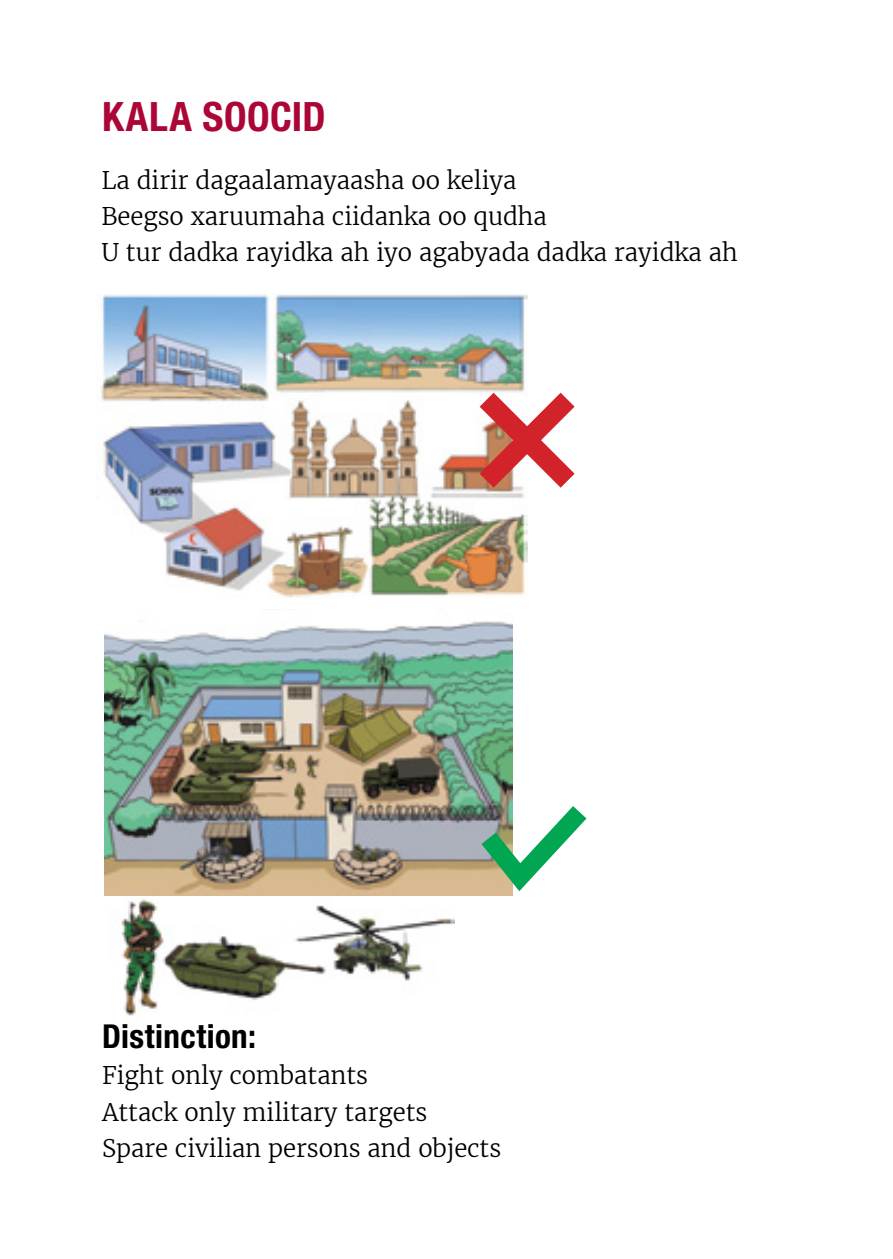
<style>
.page{position:relative;width:893px;height:1259px;background:#fff}
.page>*{position:absolute;margin:0;border:0;box-sizing:border-box;transform-origin:0 0}
.t1{font:700 condensed 40.5px "Helvetica Neue LT Std";letter-spacing:.01em;color:#ab0635}
.t2{font:700 condensed 33px "Helvetica Neue LT Std";letter-spacing:.015em;color:#000}
.t3{font:300 24px/36px "Merriweather";color:#000}
</style>
<div class="page">
<img style="left:101px;top:293px;width:426px;height:305px">
<svg style="left:459px;top:372px;width:116px;height:136px"></svg>
<img style="left:108px;top:895px;width:346px;height:121px">
<img style="left:105px;top:621px;width:407px;height:274px">
<svg style="left:463px;top:786px;width:124px;height:110px"></svg>
<h1 class="t1" style="left:102px;top:92px;width:225px">KALA SOOCID</h1>
<p class="t3" style="left:101px;top:162px;width:638px">La dirir dagaalamayaasha oo keliya<br>Beegso xaruumaha ciidanka oo qudha<br>U tur dadka rayidka ah iyo agabyada dadka rayidka ah</p>
<h2 class="t2" style="left:102px;top:1016px;width:155px">Distinction:</h2>
<p class="t3" style="left:102px;top:1058px;width:401px">Fight only combatants<br>Attack only military targets<br>Spare civilian persons and objects</p>
</div>
